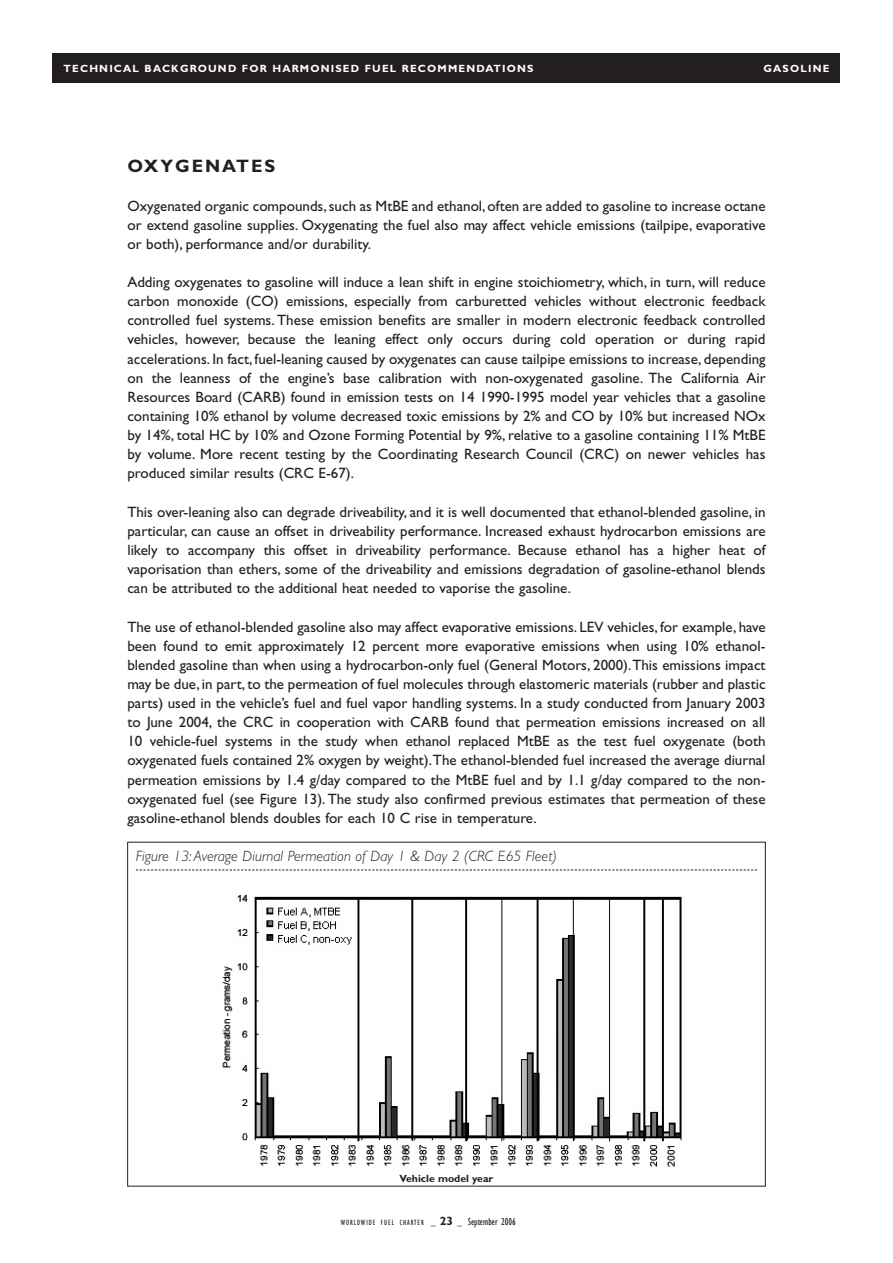
<style>
.page{position:relative;width:893px;height:1263px;background:#fff}
.page>*{position:absolute;margin:0;border:0;box-sizing:border-box;transform-origin:0 0}
.t1{font:700 18px "Gill Sans";letter-spacing:.11em;color:#231f20}
.t2{font:15px/19.2px "Gill Sans";color:#231f20;text-align:justify}
.t3{font:italic 300 15px "Gill Sans";color:#231f20}
.t4{font:700 10.5px "Gill Sans";letter-spacing:.11em;color:#fff}
.t5{font:700 10.5px "Gill Sans";color:#231f20}
.t6{font:condensed 7.8px "Gill Sans";letter-spacing:.12em;color:#231f20;scale:.95 1}
.s1{font-style:italic;font-stretch:normal;font-size:10.5px}
.s2{font-weight:700;font-stretch:normal;font-size:12px}
.s3{font-size:10.5px}
</style>
<div class="page">
<div style="left:53px;top:53px;width:787px;height:30px;background:#231f20"></div>
<img style="left:194px;top:869px;width:511px;height:298px">
<svg style="left:136px;top:870px;width:621px;height:1px"></svg>
<p class="t4" style="left:64px;top:64px;width:471px">TECHNICAL BACKGROUND FOR HARMONISED FUEL RECOMMENDATIONS</p>
<p class="t4" style="left:763px;top:64px;width:67px">GASOLINE</p>
<p class="t1" style="left:127px;top:160px;width:149px">OXYGENATES</p>
<p class="t2" style="left:127px;top:198px;width:639px">Oxygenated organic compounds, such as MtBE and ethanol, often are added to gasoline to increase octane or extend gasoline supplies. Oxygenating the fuel also may affect vehicle emissions (tailpipe, evaporative or both), performance and/or durability.</p>
<p class="t2" style="left:127px;top:274px;width:639px">Adding oxygenates to gasoline will induce a lean shift in engine stoichiometry, which, in turn, will reduce carbon monoxide (CO) emissions, especially from carburetted vehicles without electronic feedback controlled fuel systems. These emission benefits are smaller in modern electronic feedback controlled vehicles, however, because the leaning effect only occurs during cold operation or during rapid accelerations. In fact, fuel-leaning caused by oxygenates can cause tailpipe emissions to increase, depending on the leanness of the engine’s base calibration with non-oxygenated gasoline. The California Air Resources Board (CARB) found in emission tests on 14 1990-1995 model year vehicles that a gasoline containing 10% ethanol by volume decreased toxic emissions by 2% and CO by 10% but increased NOx by 14%, total HC by 10% and Ozone Forming Potential by 9%, relative to a gasoline containing 11% MtBE by volume. More recent testing by the Coordinating Research Council (CRC) on newer vehicles has produced similar results (CRC E-67).</p>
<p class="t2" style="left:127px;top:504px;width:639px">This over-leaning also can degrade driveability, and it is well documented that ethanol-blended gasoline, in particular, can cause an offset in driveability performance. Increased exhaust hydrocarbon emissions are likely to accompany this offset in driveability performance. Because ethanol has a higher heat of vaporisation than ethers, some of the driveability and emissions degradation of gasoline-ethanol blends can be attributed to the additional heat needed to vaporise the gasoline.</p>
<p class="t2" style="left:127px;top:619px;width:639px">The use of ethanol-blended gasoline also may affect evaporative emissions. LEV vehicles, for example, have been found to emit approximately 12 percent more evaporative emissions when using 10% ethanol&shy;blended gasoline than when using a hydrocarbon-only fuel (General Motors, 2000).This emissions impact may be due, in part, to the permeation of fuel molecules through elastomeric materials (rubber and plastic parts) used in the vehicle’s fuel and fuel vapor handling systems. In a study conducted from January 2003 to June 2004, the CRC in cooperation with CARB found that permeation emissions increased on all 10 vehicle-fuel systems in the study when ethanol replaced MtBE as the test fuel oxygenate (both oxygenated fuels contained 2% oxygen by weight).The ethanol-blended fuel increased the average diurnal permeation emissions by 1.4 g/day compared to the MtBE fuel and by 1.1 g/day compared to the non&shy;oxygenated fuel (see Figure 13).The study also confirmed previous estimates that permeation of these gasoline-ethanol blends doubles for each 10 C rise in temperature.</p>
<p class="t3" style="left:136px;top:851px;width:422px">Figure 13: Average Diurnal Permeation of Day 1 &amp; Day 2 (CRC E65 Fleet)</p>
<p class="t5" style="left:399px;top:1175px;width:95px">Vehicle model year</p>
<p class="t6" style="left:341px;top:1219px;width:185px">WORLDWIDE FUEL CHARTER <span class="s1">_</span> <span class="s2">23</span> <span class="s1">_</span> <span class="s3">September 2006</span></p>
</div>
